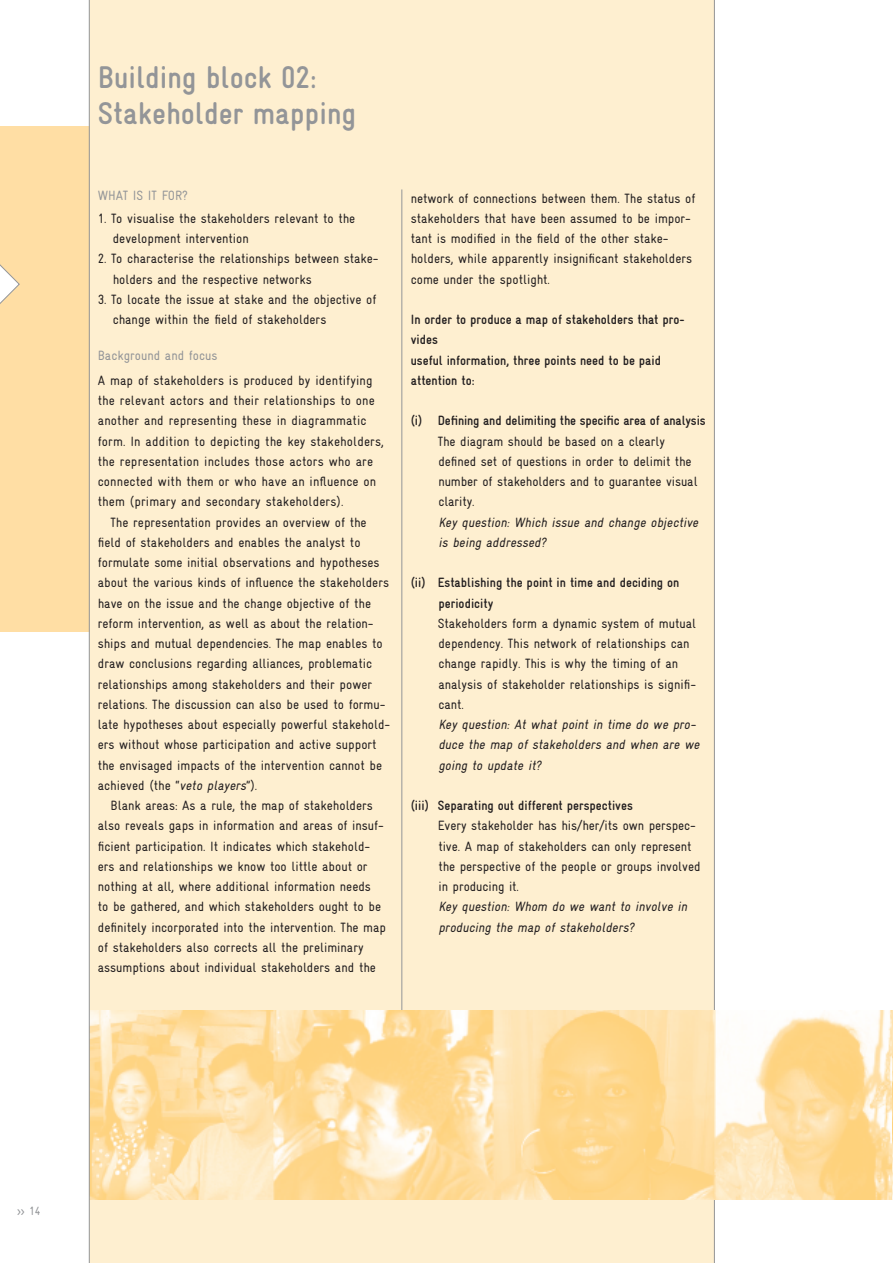
<style>
.page{position:relative;width:893px;height:1263px;background:#fff}
.page>*{position:absolute;margin:0;border:0;box-sizing:border-box;transform-origin:0 0}
.t1{font:700 condensed 31.5px/36px "Gravur";color:#939598}
.t2{font:condensed 13.5px/20.2px "Gravur";color:#231f20}
.t3{font:700 condensed 13.5px/20.2px "Gravur";color:#231f20}
.t4{font:italic condensed 13.5px/20.2px "Gravur";color:#231f20}
.t5{font:condensed 13.5px "Gravur";color:#939598}
.t6{font:condensed 12px "Gravur";color:#939598}
.s1{font-style:italic}
</style>
<div class="page">
<div style="left:89px;top:0;width:625px;height:1263px;background:#feefd0"></div>
<hr style="left:402px;top:189px;width:1px;height:884px;background:#939598">
<hr style="left:714px;top:0;width:1px;height:1263px;background:#939598">
<img style="left:90px;top:1010px;width:803px;height:190px">
<div style="left:0;top:126px;width:89px;height:505px;background:#ffdea4"></div>
<svg style="left:0;top:264px;width:20px;height:40px"></svg>
<hr style="left:89px;top:0;width:1px;height:1263px;background:#939598">
<h1 class="t1" style="left:98px;top:59px;width:260px">Building block 02:<br>Stakeholder mapping</h1>
<p class="t5" style="left:98px;top:188px;width:92px">WHAT IS IT FOR?</p>
<p class="t2" style="left:113px;top:208px;width:244px;text-indent:-15px">1. To visualise the stakeholders relevant to the development intervention</p>
<p class="t2" style="left:113px;top:249px;width:267px;text-indent:-15px">2. To characterise the relationships between stake&shy;holders and the respective networks</p>
<p class="t2" style="left:113px;top:289px;width:265px;text-indent:-15px">3. To locate the issue at stake and the objective of change within the field of stakeholders</p>
<p class="t5" style="left:98px;top:348px;width:121px">Background and focus</p>
<p class="t2" style="left:98px;top:370px;width:288px">A map of stakeholders is produced by identifying the relevant actors and their relationships to one another and representing these in diagrammatic form. In addition to depicting the key stakeholders, the representation includes those actors who are connected with them or who have an influence on them (primary and secondary stakeholders).</p>
<p class="t2" style="left:98px;top:512px;width:294px;text-indent:13px">The representation provides an overview of the field of stakeholders and enables the analyst to formulate some initial observations and hypotheses about the various kinds of influence the stakeholders have on the issue and the change objective of the reform intervention, as well as about the relation&shy;ships and mutual dependencies. The map enables to draw conclusions regarding alliances, problematic relationships among stakeholders and their power relations. The discussion can also be used to formu&shy;late hypotheses about especially powerful stakehold&shy;ers without whose participation and active support the envisaged impacts of the intervention cannot be achieved (the “<span class="s1">veto players</span>”).</p>
<p class="t2" style="left:98px;top:795px;width:290px;text-indent:13px">Blank areas: As a rule, the map of stakeholders also reveals gaps in information and areas of insuf&shy;ficient participation. It indicates which stakehold&shy;ers and relationships we know too little about or nothing at all, where additional information needs<br>to be gathered, and which stakeholders ought to be definitely incorporated into the intervention. The map of stakeholders also corrects all the preliminary assumptions about individual stakeholders and the</p>
<p class="t2" style="left:411px;top:188px;width:286px">network of connections between them. The status of stakeholders that have been assumed to be impor&shy;tant is modified in the field of the other stake&shy;holders, while apparently insignificant stakeholders come under the spotlight.</p>
<p class="t3" style="left:411px;top:309px;width:275px">In order to produce a map of stakeholders that pro&shy;vides<br>useful information, three points need to be paid attention to:</p>
<p class="t3" style="left:411px;top:411px;width:296px">(i) Defining and delimiting the specific area of analysis</p>
<p class="t2" style="left:438px;top:431px;width:261px">The diagram should be based on a clearly defined set of questions in order to delimit the number of stakeholders and to guarantee visual clarity.</p>
<p class="t4" style="left:438px;top:512px;width:264px">Key question: Which issue and change objective is being addressed?</p>
<p class="t3" style="left:438px;top:573px;width:242px;text-indent:-28px">(ii) Establishing the point in time and deciding on periodicity</p>
<p class="t2" style="left:438px;top:613px;width:260px">Stakeholders form a dynamic system of mutual dependency. This network of relationships can change rapidly. This is why the timing of an analysis of stakeholder relationships is signifi&shy;cant.</p>
<p class="t4" style="left:438px;top:714px;width:265px">Key question: At what point in time do we pro&shy;duce the map of stakeholders and when are we going to update it?</p>
<p class="t3" style="left:411px;top:795px;width:224px">(iii) Separating out different perspectives</p>
<p class="t2" style="left:438px;top:816px;width:264px">Every stakeholder has his/her/its own perspec&shy;tive. A map of stakeholders can only represent the perspective of the people or groups involved in producing it.</p>
<p class="t4" style="left:438px;top:897px;width:253px">Key question: Whom do we want to involve in producing the map of stakeholders?</p>
<p class="t6" style="left:17px;top:1204px;width:24px">&gt;&gt; 14</p>
</div>
